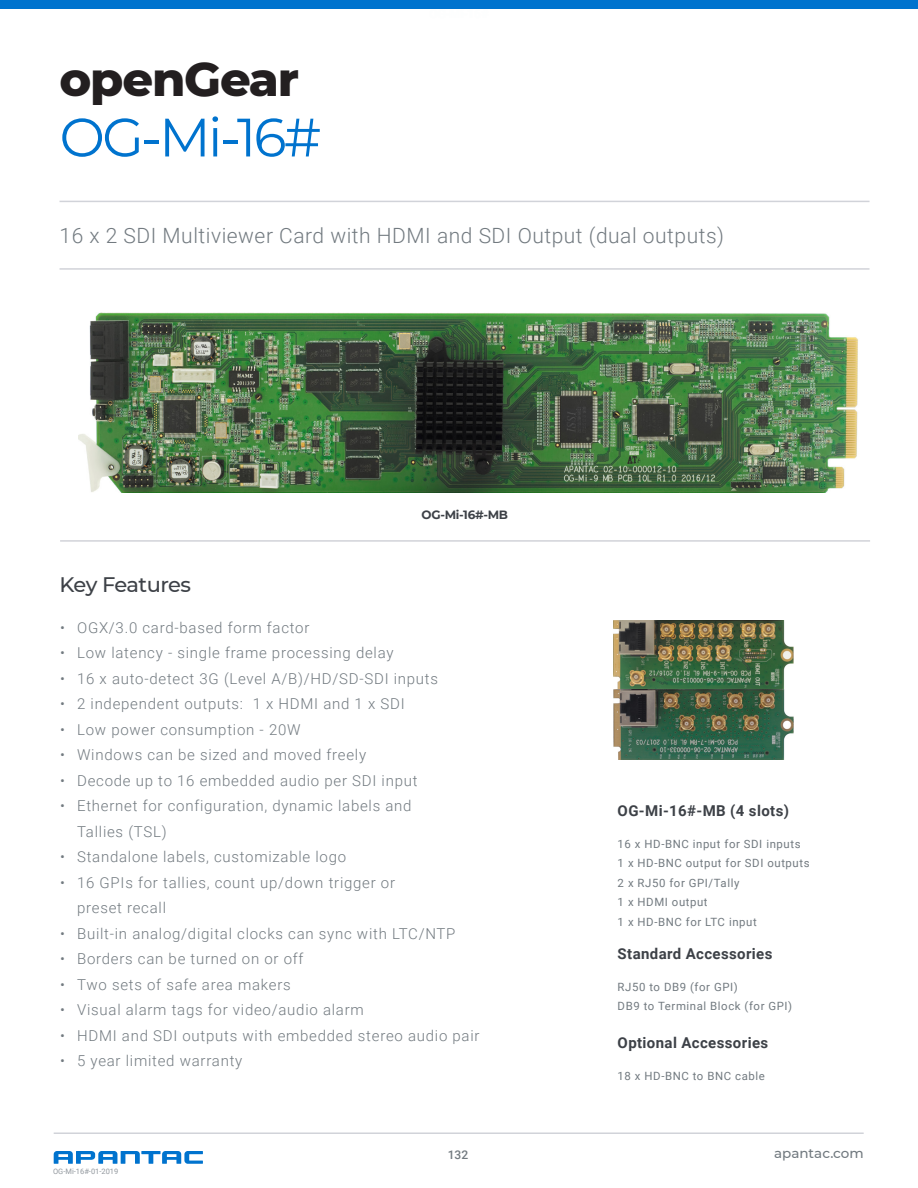
<style>
.page{position:relative;width:918px;height:1188px;background:#fff}
.page>*{position:absolute;margin:0;border:0;box-sizing:border-box;transform-origin:0 0}
.t1{font:54px "Montserrat";color:#0073ce}
.t2{font:800 48px "Montserrat";letter-spacing:-.025em;color:#231f20}
.t3{font:300 21px "Roboto";letter-spacing:.025em;color:#727a80}
.t4{font:500 21px "Montserrat";letter-spacing:-.035em;color:#3d4147}
.t5{font:300 15px/25.5px "Roboto";letter-spacing:.05em;color:#727a80}
.t6{font:700 15px "Roboto";letter-spacing:.025em;color:#3d4147}
.t7{font:500 13.5px "Montserrat";color:#727a80}
.t8{font:700 12px "Montserrat";letter-spacing:-.025em;color:#3d4147}
.t9{font:500 12px "Roboto";color:#727a80}
.t10{font:11.4px "Roboto";letter-spacing:.05em;color:#727a80}
.Section_Marker_-_Alt{font:7.5px "Roboto";color:#92989e}
</style>
<div class="page">
<div style="left:0;top:0;width:918px;height:9px;background:#0073ce"></div>
<hr style="left:54px;top:1133px;width:810px;height:1px;background:#d1d3d9">
<svg style="left:54px;top:1151px;width:149px;height:13px"></svg>
<hr style="left:60px;top:201px;width:810px;height:1px;background:#d1d3d9">
<hr style="left:60px;top:268px;width:810px;height:2px;background:#d1d3d9">
<hr style="left:60px;top:540px;width:810px;height:2px;background:#d1d3d9">
<img style="left:79px;top:313px;width:779px;height:179px">
<img style="left:613px;top:620px;width:180px;height:139px">
<h2 class="t2" style="left:60px;top:44px;width:241px">openGear</h2>
<h1 class="t1" style="left:60px;top:100px;width:263px">OG-Mi-16#</h1>
<p class="t3" style="left:60px;top:220px;width:666px">16 x 2 SDI Multiviewer Card with HDMI and SDI Output (dual outputs)</p>
<p class="t4" style="left:60px;top:569px;width:133px">Key Features</p>
<p class="t8" style="left:422px;top:506px;width:88px">OG-Mi-16#-MB</p>
<p class="t5" style="left:60px;top:614px;width:251px">• OGX/3.0 card-based form factor</p>
<p class="t5" style="left:60px;top:639px;width:335px">• Low latency - single frame processing delay</p>
<p class="t5" style="left:60px;top:665px;width:380px">• 16 x auto-detect 3G (Level A/B)/HD/SD-SDI inputs</p>
<p class="t5" style="left:60px;top:690px;width:346px">• 2 independent outputs: 1 x HDMI and 1 x SDI</p>
<p class="t5" style="left:60px;top:716px;width:242px">• Low power consumption - 20W</p>
<p class="t5" style="left:60px;top:741px;width:308px">• Windows can be sized and moved freely</p>
<p class="t5" style="left:60px;top:767px;width:359px">• Decode up to 16 embedded audio per SDI input</p>
<p class="t5" style="left:77px;top:792px;width:336px;text-indent:-17px">• Ethernet for configuration, dynamic labels and<br>Tallies (TSL)</p>
<p class="t5" style="left:60px;top:843px;width:288px">• Standalone labels, customizable logo</p>
<p class="t5" style="left:77px;top:869px;width:320px;text-indent:-17px">• 16 GPIs for tallies, count up/down trigger or preset recall</p>
<p class="t5" style="left:60px;top:920px;width:397px">• Built-in analog/digital clocks can sync with LTC/NTP</p>
<p class="t5" style="left:60px;top:945px;width:245px">• Borders can be turned on or off</p>
<p class="t5" style="left:60px;top:971px;width:232px">• Two sets of safe area makers</p>
<p class="t5" style="left:60px;top:996px;width:305px">• Visual alarm tags for video/audio alarm</p>
<p class="t5" style="left:60px;top:1022px;width:421px">• HDMI and SDI outputs with embedded stereo audio pair</p>
<p class="t5" style="left:60px;top:1047px;width:184px">• 5 year limited warranty</p>
<p class="Section_Marker_-_Alt" style="left:53px;top:1166px;width:67px">OG-Mi-16#-01-2019</p>
<p class="t9" style="left:448px;top:1146px;width:22px">132</p>
<p class="t6" style="left:618px;top:800px;width:173px">OG-Mi-16#-MB (4 slots)</p>
<p class="t10" style="left:618px;top:836px;width:184px">16 x HD-BNC input for SDI inputs</p>
<p class="t10" style="left:618px;top:855px;width:194px">1 x HD-BNC output for SDI outputs</p>
<p class="t10" style="left:618px;top:875px;width:123px">2 x RJ50 for GPI/Tally</p>
<p class="t10" style="left:618px;top:894px;width:92px">1 x HDMI output</p>
<p class="t10" style="left:618px;top:914px;width:141px">1 x HD-BNC for LTC input</p>
<p class="t6" style="left:618px;top:943px;width:156px">Standard Accessories</p>
<p class="t10" style="left:618px;top:978px;width:122px">RJ50 to DB9 (for GPI)</p>
<p class="t10" style="left:618px;top:998px;width:176px">DB9 to Terminal Block (for GPI)</p>
<p class="t6" style="left:618px;top:1033px;width:152px">Optional Accessories</p>
<p class="t10" style="left:618px;top:1068px;width:149px">18 x HD-BNC to BNC cable</p>
<p class="t7" style="left:774px;top:1143px;width:91px">apantac.com</p>
</div>
